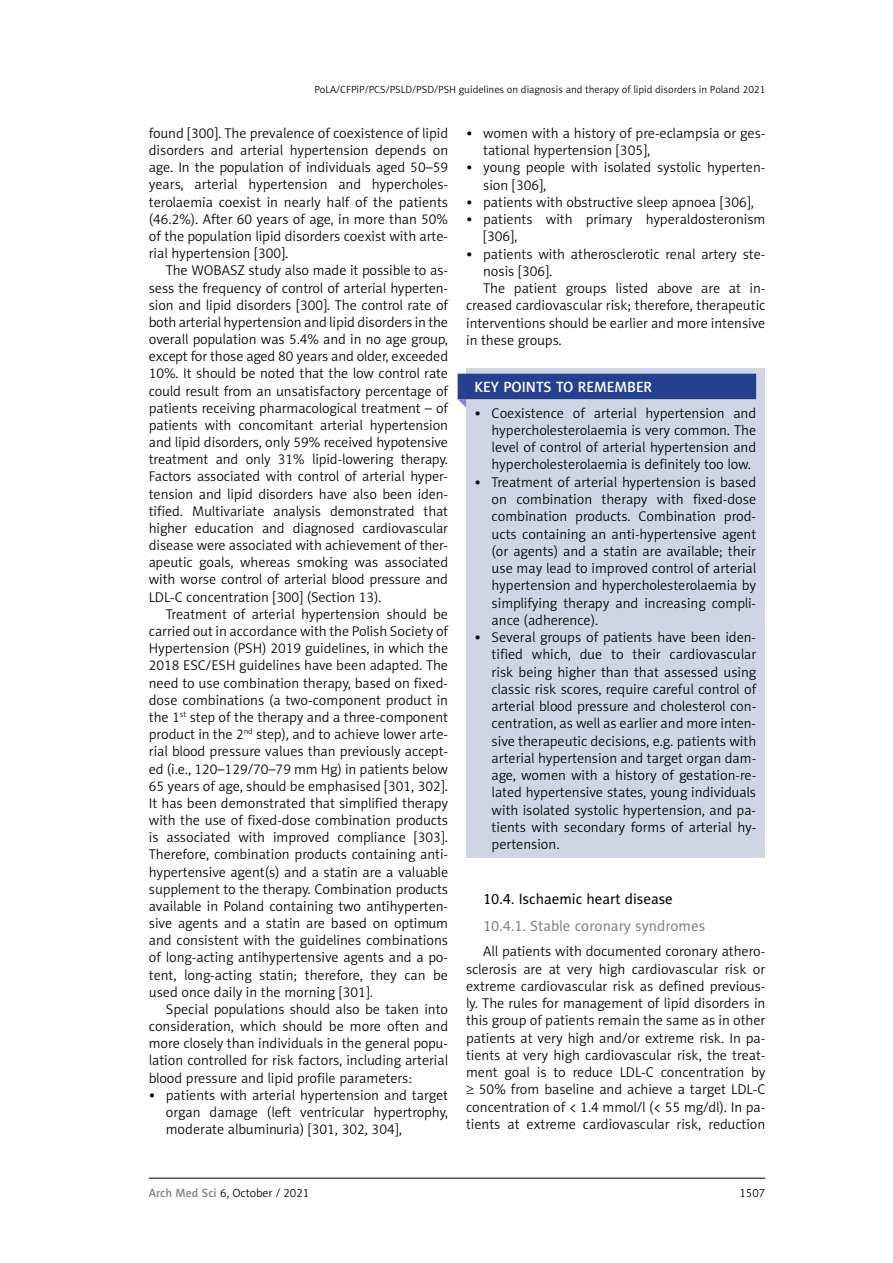
<style>
.page{position:relative;width:893px;height:1263px;background:#fff}
.page>*{position:absolute;margin:0;border:0;box-sizing:border-box;transform-origin:0 0}
.t1{font:15px "Naomi Sans EFN";color:#808285}
.t2{font:15px "Naomi Sans EFN";color:#000}
.t3{font:15px "Naomi Sans EFN Medium";color:#fff}
.t4{font:14.25px/17.2px "Naomi Sans EFN Light";color:#000;text-align:justify}
.t5{font:12px "Naomi Sans EFN Light";color:#000}
.t6{font:10.5px "Naomi Sans EFN Light";color:#000}
.s1{font-family:"Naomi Sans EFN Medium";color:#808285}
</style>
<div class="page">
<hr style="left:149px;top:1178px;width:616px;height:1px;background:#000">
<div style="left:466px;top:368px;width:299px;height:489px;background:#cfd5e5"></div>
<div style="left:458px;top:374px;width:298px;height:25px;background:#25408f"></div>
<svg style="left:458px;top:399px;width:8px;height:9px"></svg>
<p class="t6" style="left:314px;top:83px;width:452px">PoLA/CFPiP/PCS/PSLD/PSD/PSH guidelines on diagnosis and therapy of lipid disorders in Poland 2021</p>
<p class="t4" style="left:149px;top:125px;width:301px">found [300]. The prevalence of coexistence of lipid disorders and arterial hypertension depends on age. In the population of individuals aged 50–59 years, arterial hypertension and hypercholes&shy;terolaemia coexist in nearly half of the patients (46.2%). After 60 years of age, in more than 50% of the population lipid disorders coexist with arte&shy;rial hypertension [300].</p>
<p class="t4" style="left:149px;top:262px;width:301px;text-indent:17px">The WOBASZ study also made it possible to as&shy;sess the frequency of control of arterial hyperten&shy;sion and lipid disorders [300]. The control rate of both arterial hypertension and lipid disorders in the overall population was 5.4% and in no age group, except for those aged 80 years and older, exceeded 10%. It should be noted that the low control rate could result from an unsatisfactory percentage of patients receiving pharmacological treatment – of patients with concomitant arterial hypertension and lipid disorders, only 59% received hypotensive treatment and only 31% lipid-lowering therapy.<br>Factors associated with control of arterial hyper&shy;tension and lipid disorders have also been iden&shy;tified. Multivariate analysis demonstrated that higher education and diagnosed cardiovascular disease were associated with achievement of ther&shy;apeutic goals, whereas smoking was associated with worse control of arterial blood pressure and LDL-C concentration [300] (Section 13).</p>
<p class="t4" style="left:149px;top:605px;width:301px;text-indent:17px">Treatment of arterial hypertension should be carried out in accordance with the Polish Society of Hypertension (PSH) 2019 guidelines, in which the 2018 ESC/ESH guidelines have been adapted. The need to use combination therapy, based on fixed&shy;dose combinations (a two-component product in the 1<sup>st</sup> step of the therapy and a three-component product in the 2<sup>nd</sup> step), and to achieve lower arte&shy;rial blood pressure values than previously accept&shy;ed (i.e., 120–129/70–79 mm Hg) in patients below 65 years of age, should be emphasised [301, 302].<br>It has been demonstrated that simplified therapy with the use of fixed-dose combination products is associated with improved compliance [303].<br>Therefore, combination products containing anti&shy;hypertensive agent(s) and a statin are a valuable supplement to the therapy. Combination products available in Poland containing two antihyperten&shy;sive agents and a statin are based on optimum and consistent with the guidelines combinations of long-acting antihypertensive agents and a po&shy;tent, long-acting statin; therefore, they can be used once daily in the morning [301].</p>
<p class="t4" style="left:149px;top:1000px;width:301px;text-indent:17px">Special populations should also be taken into consideration, which should be more often and more closely than individuals in the general popu&shy;lation controlled for risk factors, including arterial blood pressure and lipid profile parameters:</p>
<p class="t4" style="left:166px;top:1086px;width:284px;text-indent:-17px">• patients with arterial hypertension and target organ damage (left ventricular hypertrophy, moderate albuminuria) [301, 302, 304],</p>
<p class="t4" style="left:483px;top:124px;width:284px;text-indent:-17px">• women with a history of pre-eclampsia or ges&shy;tational hypertension [305],</p>
<p class="t4" style="left:483px;top:159px;width:284px;text-indent:-17px">• young people with isolated systolic hyperten&shy;sion [306],</p>
<p class="t4" style="left:466px;top:193px;width:289px">• patients with obstructive sleep apnoea [306],</p>
<p class="t4" style="left:483px;top:211px;width:284px;text-indent:-17px">• patients with primary hyperaldosteronism [306],</p>
<p class="t4" style="left:466px;top:245px;width:301px">• patients with atherosclerotic renal artery ste-</p>
<p class="t4" style="left:483px;top:262px;width:71px">nosis [306].</p>
<p class="t4" style="left:483px;top:280px;width:284px">The patient groups listed above are at in-</p>
<p class="t4" style="left:466px;top:297px;width:301px">creased cardiovascular risk; therefore, therapeutic</p>
<p class="t4" style="left:466px;top:314px;width:301px">interventions should be earlier and more intensive</p>
<p class="t4" style="left:466px;top:331px;width:97px">in these groups.</p>
<p class="t3" style="left:475px;top:378px;width:179px">KEY POINTS TO REMEMBER</p>
<p class="t4" style="left:492px;top:404px;width:266px;text-indent:-17px">• Coexistence of arterial hypertension and hypercholesterolaemia is very common. The level of control of arterial hypertension and hypercholesterolaemia is definitely too low.</p>
<p class="t4" style="left:492px;top:473px;width:266px;text-indent:-17px">• Treatment of arterial hypertension is based on combination therapy with fixed-dose combination products. Combination prod&shy;ucts containing an anti-hypertensive agent (or agents) and a statin are available; their use may lead to improved control of arterial hypertension and hypercholesterolaemia by simplifying therapy and increasing compli&shy;ance (adherence).</p>
<p class="t4" style="left:492px;top:629px;width:266px;text-indent:-17px">• Several groups of patients have been iden&shy;tified which, due to their cardiovascular risk being higher than that assessed using classic risk scores, require careful control of arterial blood pressure and cholesterol con&shy;centration, as well as earlier and more inten&shy;sive therapeutic decisions, e.g. patients with arterial hypertension and target organ dam&shy;age, women with a history of gestation-re&shy;lated hypertensive states, young individuals with isolated systolic hypertension, and pa&shy;tients with secondary forms of arterial hy&shy;pertension.</p>
<p class="t2" style="left:483px;top:890px;width:191px">10.4. Ischaemic heart disease</p>
<p class="t1" style="left:483px;top:916px;width:224px">10.4.1. Stable coronary syndromes</p>
<p class="t4" style="left:466px;top:943px;width:301px;text-indent:17px">All patients with documented coronary athero&shy;sclerosis are at very high cardiovascular risk or extreme cardiovascular risk as defined previous&shy;ly. The rules for management of lipid disorders in this group of patients remain the same as in other patients at very high and/or extreme risk. In pa&shy;tients at very high cardiovascular risk, the treat&shy;ment goal is to reduce LDL-C concentration by ≥ 50% from baseline and achieve a target LDL-C concentration of &lt; 1.4 mmol/l (&lt; 55 mg/dl). In pa&shy;tients at extreme cardiovascular risk, reduction</p>
<p class="t5" style="left:149px;top:1186px;width:162px"><span class="s1">Arch Med Sci</span> 6, October / 2021</p>
<p class="t5" style="left:739px;top:1186px;width:27px">1507</p>
</div>
